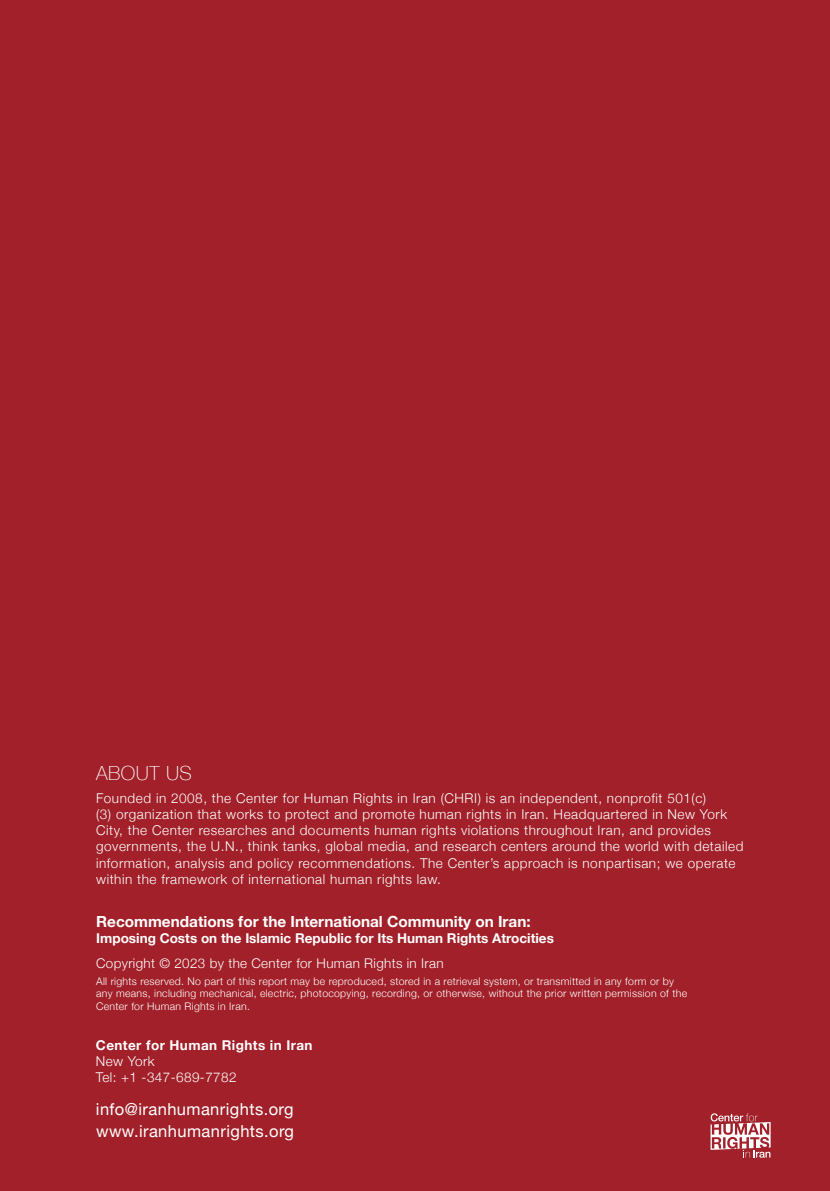
<style>
.page{position:relative;width:830px;height:1191px;background:#fff}
.page>*{position:absolute;margin:0;border:0;box-sizing:border-box;transform-origin:0 0}
.t1{font:100 19.5px "Helvetica Neue";letter-spacing:.025em;color:#fff}
.t2{font:16.5px "Helvetica Neue";letter-spacing:.025em;color:#fff}
.t3{font:700 15.3px "Helvetica Neue";color:#fff}
.t4{font:300 13.5px/16.2px "Helvetica Neue";letter-spacing:.04em;color:#fff}
.t5{font:700 13.5px "Helvetica Neue";color:#fff}
.t6{font:700 13.5px "Helvetica Neue";letter-spacing:.03em;color:#fff}
.t7{font:300 13.35px "Helvetica Neue";letter-spacing:.025em;color:#fff}
.t8{font:300 10.5px/12.6px "Helvetica Neue";letter-spacing:.025em;color:#fff}
</style>
<div class="page">
<div style="left:0;top:0;width:829px;height:1191px;background:#a12029"></div>
<svg style="left:710px;top:1113px;width:60px;height:44px"></svg>
<p class="t1" style="left:96px;top:758px;width:97px">ABOUT US</p>
<p class="t4" style="left:96px;top:789px;width:648px">Founded in 2008, the Center for Human Rights in Iran (CHRI) is an independent, nonprofit 501(c)<br>(3) organization that works to protect and promote human rights in Iran. Headquartered in New York City, the Center researches and documents human rights violations throughout Iran, and provides governments, the U.N., think tanks, global media, and research centers around the world with detailed information, analysis and policy recommendations. The Center’s approach is nonpartisan; we operate within the framework of international human rights law.</p>
<p class="t3" style="left:96px;top:909px;width:436px">Recommendations for the International Community on Iran:</p>
<p class="t5" style="left:96px;top:928px;width:459px">Imposing Costs on the Islamic Republic for Its Human Rights Atrocities</p>
<p class="t7" style="left:96px;top:952px;width:349px">Copyright © 2023 by the Center for Human Rights in Iran</p>
<p class="t8" style="left:96px;top:973px;width:592px">All rights reserved. No part of this report may be reproduced, stored in a retrieval system, or transmitted in any form or by any means, including mechanical, electric, photocopying, recording, or otherwise, without the prior written permission of the<br>Center for Human Rights in Iran.</p>
<p class="t6" style="left:96px;top:1034px;width:218px">Center for Human Rights in Iran</p>
<p class="t4" style="left:96px;top:1052px;width:60px">New York</p>
<p class="t4" style="left:96px;top:1068px;width:142px">Tel: +1 -347-689-7782</p>
<p class="t2" style="left:96px;top:1097px;width:199px">info@iranhumanrights.org</p>
<p class="t2" style="left:96px;top:1118px;width:199px">www.iranhumanrights.org</p>
</div>
